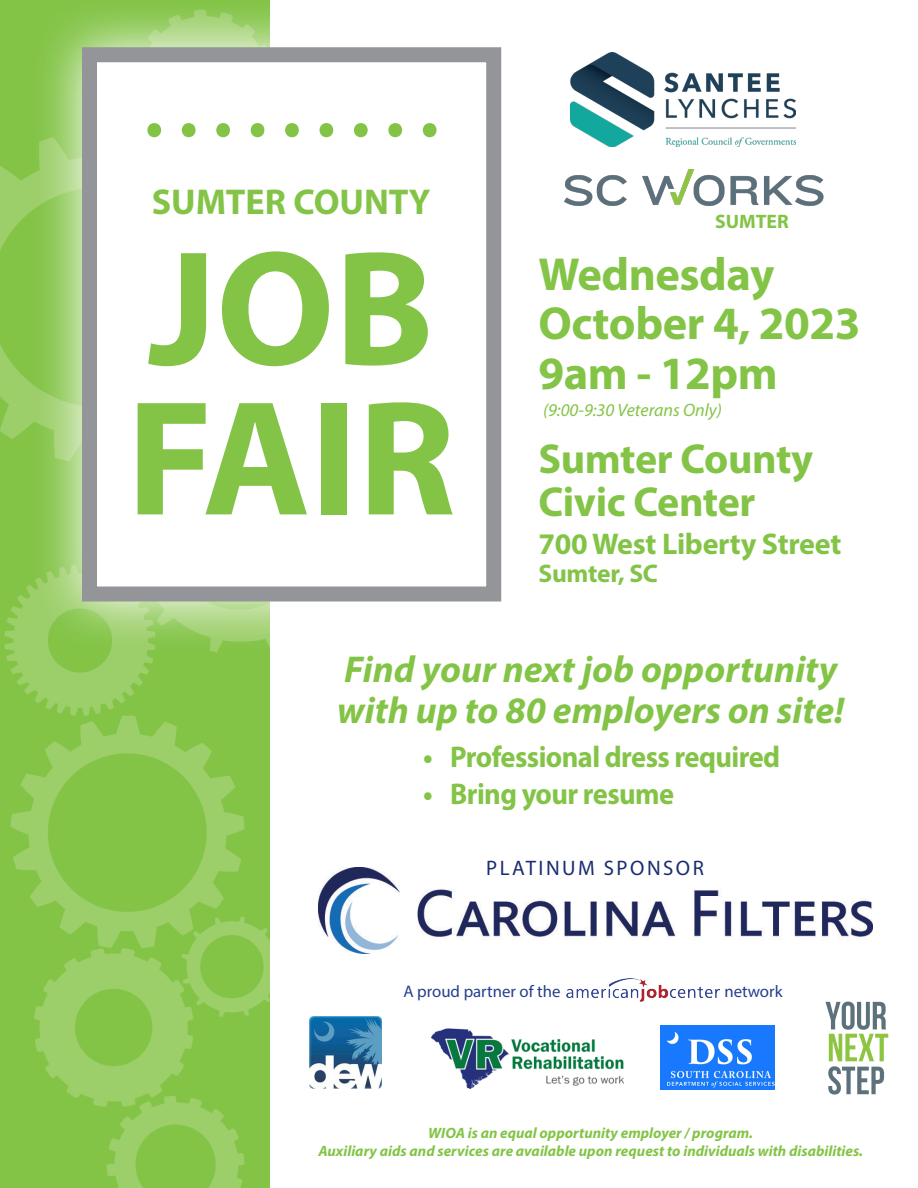
<style>
.page{position:relative;width:918px;height:1188px;background:#fff}
.page>*{position:absolute;margin:0;border:0;box-sizing:border-box;transform-origin:0 0}
.t1{font:700 165px "Myriad Pro";color:#83c447}
.t2{font:700 76.5px "Myriad Pro";color:#83c447}
.t3{font:700 46.5px "Myriad Pro";letter-spacing:-.01em;color:#83c447}
.t4{font:700 42px "Myriad Pro";letter-spacing:-.01em;color:#83c447}
.t5{font:italic 700 37.5px "Myriad Pro";color:#83c447}
.t6{font:700 36px "Myriad Pro";color:#83c447}
.t7{font:700 30px "Myriad Pro";letter-spacing:-.02em;color:#83c447;scale:.95 1}
.t8{font:700 30px "Myriad Pro";letter-spacing:-.02em;color:#83c447}
.t9{font:700 25.5px "Myriad Pro";letter-spacing:-.01em;color:#83c447}
.t10{font:21px "Myriad Pro";letter-spacing:.12em;color:#192c70}
.t11{font:700 19.5px "Myriad Pro";color:#83c447}
.t12{font:italic 18px "Myriad Pro";color:#83c447}
.t13{font:16.8px "Myriad Pro";color:#253f8e}
.t14{font:italic 700 15px "Myriad Pro";color:#83c447}
</style>
<div class="page">
<img style="left:565px;top:169px;width:259px;height:37px">
<img style="left:571px;top:53px;width:225px;height:93px">
<img style="left:825px;top:1001px;width:64px;height:94px">
<img style="left:432px;top:1029px;width:191px;height:60px">
<img style="left:310px;top:1017px;width:71px;height:72px">
<img style="left:660px;top:1026px;width:115px;height:64px">
<img style="left:319px;top:867px;width:553px;height:87px">
<img style="left:0;top:1px;width:269px;height:1187px">
<img style="left:566px;top:978px;width:153px;height:23px">
<svg style="left:31px;top:0;width:471px;height:652px"></svg>
<div style="left:82px;top:47px;width:419px;height:555px;background:#fff;border:15px solid #939598"></div>
<p class="t2" style="left:144px;top:61px;width:297px">.........</p>
<p class="t6" style="left:152px;top:179px;width:280px">SUMTER COUNTY</p>
<p class="t1" style="left:148px;top:201px;width:287px">JOB</p>
<p class="t1" style="left:127px;top:351px;width:331px">FAIR</p>
<p class="t11" style="left:715px;top:209px;width:75px">SUMTER</p>
<p class="t3" style="left:538px;top:244px;width:237px">Wednesday</p>
<p class="t3" style="left:538px;top:293px;width:324px">October 4, 2023</p>
<p class="t3" style="left:538px;top:343px;width:241px">9am - 12pm</p>
<p class="t12" style="left:543px;top:399px;width:181px">(9:00-9:30 Veterans Only)</p>
<p class="t4" style="left:538px;top:431px;width:276px">Sumter County</p>
<p class="t4" style="left:538px;top:475px;width:218px">Civic Center</p>
<p class="t8" style="left:538px;top:524px;width:304px">700 West Liberty Street</p>
<p class="t9" style="left:538px;top:557px;width:121px">Sumter, SC</p>
<p class="t5" style="left:344px;top:645px;width:495px">Find your next job opportunity</p>
<p class="t5" style="left:337px;top:685px;width:508px">with up to 80 employers on site!</p>
<p class="t7" style="left:423px;top:737px;width:377px">• Professional dress required</p>
<p class="t7" style="left:423px;top:775px;width:266px">• Bring your resume</p>
<p class="t10" style="left:486px;top:855px;width:219px">PLATINUM SPONSOR</p>
<p class="t13" style="left:403px;top:981px;width:159px">A proud partner of the</p>
<p class="t13" style="left:724px;top:981px;width:60px">network</p>
<p class="t14" style="left:428px;top:1123px;width:326px">WIOA is an equal opportunity employer / program.</p>
<p class="t14" style="left:318px;top:1141px;width:546px">Auxiliary aids and services are available upon request to individuals with disabilities.</p>
</div>
